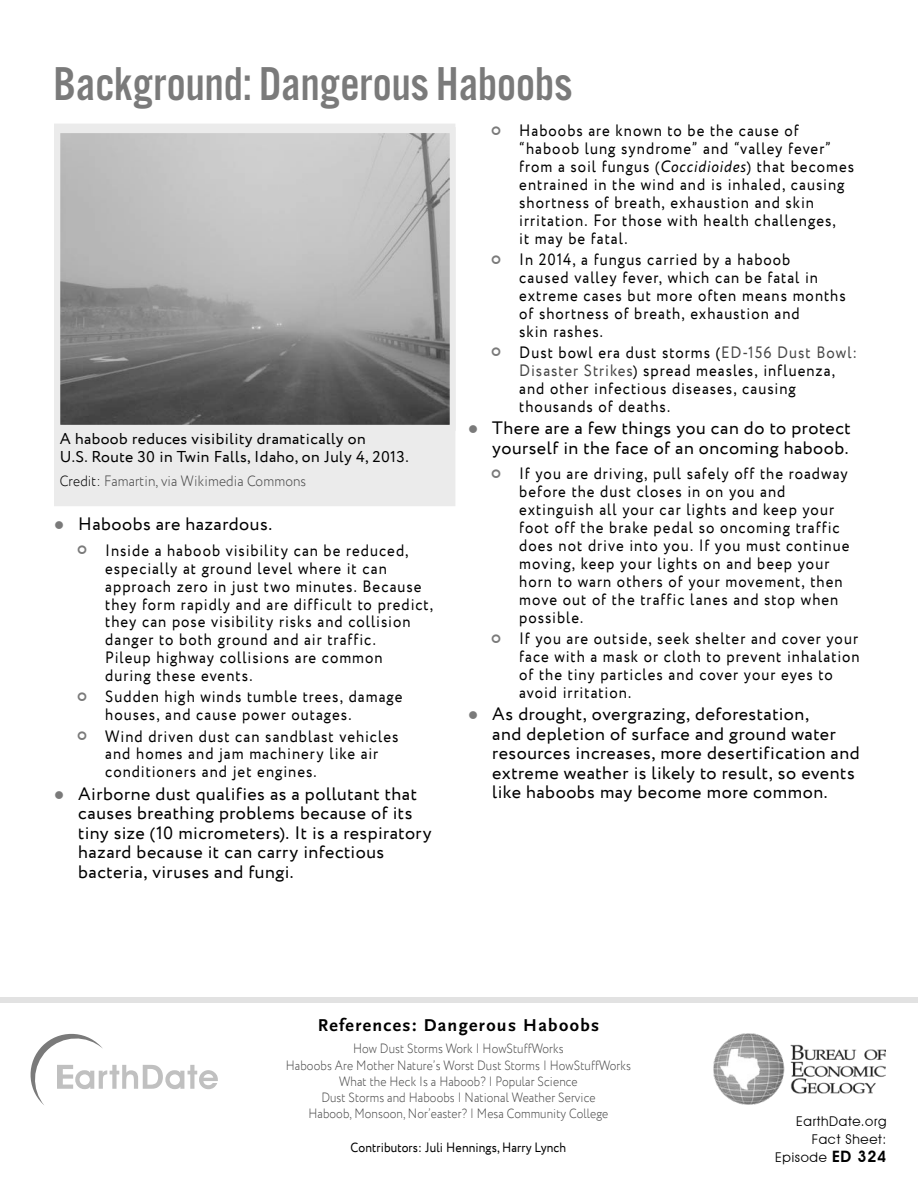
<style>
.page{position:relative;width:918px;height:1188px;background:#fff}
.page>*{position:absolute;margin:0;border:0;box-sizing:border-box;transform-origin:0 0}
.t1{font:49.35px "Alternate Got No 3 D";color:#7a7a7a}
.t2{font:18px/19.4px "Circe";letter-spacing:.025em;color:#000}
.t3{font:700 18px "Scala Sans Pro";letter-spacing:.075em;color:#000}
.t4{font:16.5px/18px "Circe";letter-spacing:.065em;color:#000;scale:.9 1}
.t5{font:15.75px/18px "Circe";letter-spacing:.025em;color:#000}
.t6{font:300 15px "Circe";letter-spacing:.01em;color:#474747;scale:.9 1}
.t7{font:300 13.5px/16.2px "Circe";letter-spacing:.01em;color:#4b4b4b;text-align:center;scale:.87 1}
.t8{font:13.5px "Circe";letter-spacing:.01em;color:#000;scale:.9 1}
.t9{font:13.5px/18px "Avant Garde IT Cby BT";letter-spacing:.05em;color:#000;text-align:right}
.s1{color:#000}
.s2{color:#7a7a7a}
.s3{font-style:italic}
.s4{color:#474747}
.s5{font-weight:600;font-size:15.75px}
</style>
<div class="page">
<img style="left:713px;top:1034px;width:173px;height:71px">
<svg style="left:30px;top:1033px;width:188px;height:72px"></svg>
<div style="left:0;top:998px;width:918px;height:5px;background:#e2e2e2"></div>
<div style="left:54px;top:434px;width:401px;height:72px;background:#ebebeb"></div>
<svg style="left:54px;top:124px;width:402px;height:310px;background:#a4a4a4"></svg>
<h1 class="t1" style="left:53px;top:58px;width:520px">Background: Dangerous Haboobs</h1>
<p class="t5" style="left:60px;top:430px;width:350px">A haboob reduces visibility dramatically on<br>U.S. Route 30 in Twin Falls, Idaho, on July 4, 2013.</p>
<p class="t6" style="left:60px;top:471px;width:275px"><span class="s1">Credit:</span> Famartin, via Wikimedia Commons</p>
<p class="t2" style="left:54px;top:515px;width:219px"><span class="s2">●</span> Haboobs are hazardous.</p>
<p class="t4" style="left:105px;top:542px;width:366px">Inside a haboob visibility can be reduced, especially at ground level where it can approach zero in just two minutes. Because they form rapidly and are difficult to predict, they can pose visibility risks and collision danger to both ground and air traffic.<br>Pileup highway collisions are common<br>during these events.</p>
<p class="t4" style="left:105px;top:688px;width:332px">Sudden high winds tumble trees, damage houses, and cause power outages.</p>
<p class="t4" style="left:105px;top:727px;width:327px">Wind driven dust can sandblast vehicles and homes and jam machinery like air conditioners and jet engines.</p>
<p class="t2" style="left:78px;top:785px;width:355px;text-indent:-24px"><span class="s2">●</span> Airborne dust qualifies as a pollutant that causes breathing problems because of its tiny size (10 micrometers). It is a respiratory hazard because it can carry infectious bacteria, viruses and fungi.</p>
<p class="t4" style="left:519px;top:122px;width:374px">Haboobs are known to be the cause of “haboob lung syndrome” and “valley fever” from a soil fungus (<span class="s3">Coccidioides</span>) that becomes entrained in the wind and is inhaled, causing shortness of breath, exhaustion and skin irritation. For those with health challenges,<br>it may be fatal.</p>
<p class="t4" style="left:519px;top:251px;width:364px">In 2014, a fungus carried by a haboob<br>caused valley fever, which can be fatal in extreme cases but more often means months of shortness of breath, exhaustion and<br>skin rashes.</p>
<p class="t4" style="left:519px;top:344px;width:377px">Dust bowl era dust storms (<span class="s4">ED-156 Dust Bowl:<br>Disaster Strikes</span>) spread measles, influenza, and other infectious diseases, causing thousands of deaths.</p>
<p class="t2" style="left:468px;top:419px;width:384px;text-align:right"><span class="s2">●</span> There are a few things you can do to protect yourself in the face of an oncoming haboob.</p>
<p class="t4" style="left:519px;top:465px;width:368px">If you are driving, pull safely off the roadway before the dust closes in on you and extinguish all your car lights and keep your foot off the brake pedal so oncoming traffic does not drive into you. If you must continue moving, keep your lights on and beep your horn to warn others of your movement, then move out of the traffic lanes and stop when possible.</p>
<p class="t4" style="left:519px;top:630px;width:380px">If you are outside, seek shelter and cover your face with a mask or cloth to prevent inhalation of the tiny particles and cover your eyes to avoid irritation.</p>
<p class="t2" style="left:492px;top:705px;width:369px;text-indent:-24px"><span class="s2">●</span> As drought, overgrazing, deforestation,<br>and depletion of surface and ground water resources increases, more desertification and extreme weather is likely to result, so events like haboobs may become more common.</p>
<p class="t3" style="left:318px;top:1014px;width:283px">References: Dangerous Haboobs</p>
<p class="t7" style="left:286px;top:1041px;width:398px">How Dust Storms Work | HowStuffWorks<br>Haboobs Are Mother Nature’s Worst Dust Storms | HowStuffWorks What the Heck Is a Haboob? | Popular Science<br>Dust Storms and Haboobs | National Weather Service<br>Haboob, Monsoon, Nor’easter? | Mesa Community College</p>
<p class="t8" style="left:351px;top:1139px;width:241px">Contributors: Juli Hennings, Harry Lynch</p>
<p class="t9" style="left:775px;top:1113px;width:113px">EarthDate.org<br>Fact Sheet:<br>Episode <span class="s5">ED 324</span></p>
</div>
